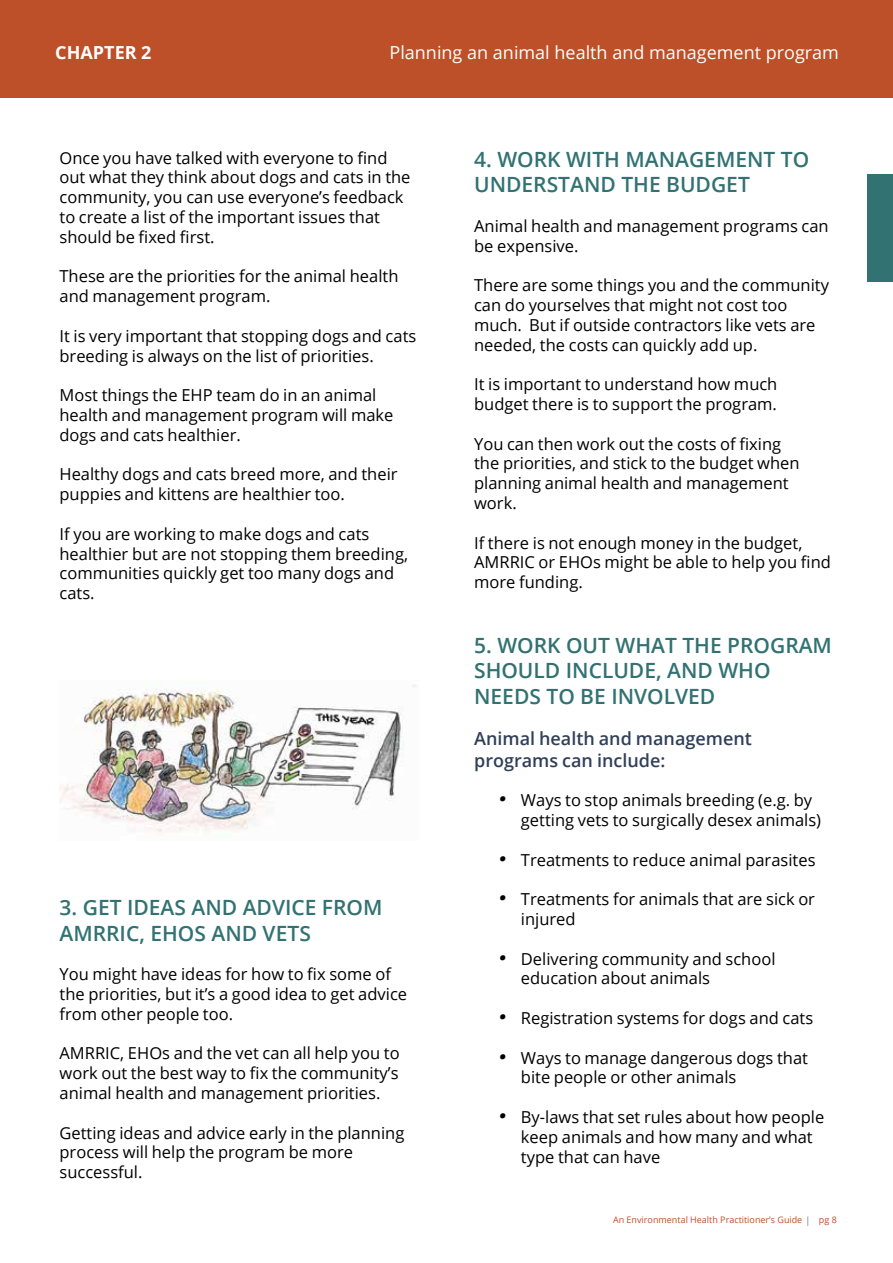
<style>
.page{position:relative;width:893px;height:1263px;background:#fff}
.page>*{position:absolute;margin:0;border:0;box-sizing:border-box;transform-origin:0 0}
.t1{font:600 21px/25.2px "Open Sans";color:#327272}
.t2{font:600 18px/21.6px "Open Sans";color:#304059}
.t3{font:18px "Open Sans";color:#fff}
.t4{font:700 18px "Open Sans";color:#fff}
.t5{font:16.5px/19.8px "Open Sans";color:#000}
.t6{font:9px "Open Sans";color:#bd5029}
.s1{font-family:"Richela Kids"}
</style>
<div class="page">
<div style="left:0;top:0;width:893px;height:98px;background:#bd5029"></div>
<img style="left:60px;top:680px;width:356px;height:155px">
<div style="left:867px;top:175px;width:26px;height:107px;background:#327272"></div>
<p class="t4" style="left:55px;top:40px;width:98px">CHAPTER 2</p>
<p class="t3" style="left:389px;top:40px;width:451px">Planning an animal health and management program</p>
<p class="t5" style="left:60px;top:147px;width:352px">Once you have talked with everyone to find out what they think about dogs and cats in the community, you can use everyone’s feedback to create a list of the important issues that should be fixed first.</p>
<p class="t5" style="left:60px;top:266px;width:340px">These are the priorities for the animal health and management program.</p>
<p class="t5" style="left:60px;top:325px;width:358px">It is very important that stopping dogs and cats breeding is always on the list of priorities.</p>
<p class="t5" style="left:60px;top:385px;width:335px">Most things the EHP team do in an animal health and management program will make dogs and cats healthier.</p>
<p class="t5" style="left:60px;top:464px;width:340px">Healthy dogs and cats breed more, and their puppies and kittens are healthier too.</p>
<p class="t5" style="left:60px;top:523px;width:350px">If you are working to make dogs and cats healthier but are not stopping them breeding, communities quickly get too many dogs and cats.</p>
<p class="t1" style="left:60px;top:895px;width:324px">3. GET IDEAS AND ADVICE FROM<br>AMRRIC, EHOS AND VETS</p>
<p class="t5" style="left:60px;top:964px;width:349px">You might have ideas for how to fix some of the priorities, but it’s a good idea to get advice from other people too.</p>
<p class="t5" style="left:60px;top:1043px;width:342px;text-align:justify">AMRRIC, EHOs and the vet can all help you to work out the best way to fix the community’s animal health and management priorities.</p>
<p class="t5" style="left:60px;top:1122px;width:346px">Getting ideas and advice early in the planning process will help the program be more successful.</p>
<p class="t1" style="left:474px;top:146px;width:337px">4. WORK WITH MANAGEMENT TO<br>UNDERSTAND THE BUDGET</p>
<p class="t5" style="left:474px;top:216px;width:356px">Animal health and management programs can be expensive.</p>
<p class="t5" style="left:474px;top:275px;width:356px">There are some things you and the community can do yourselves that might not cost too much. But if outside contractors like vets are needed, the costs can quickly add up.</p>
<p class="t5" style="left:474px;top:374px;width:305px">It is important to understand how much budget there is to support the program.</p>
<p class="t5" style="left:474px;top:433px;width:327px">You can then work out the costs of fixing the priorities, and stick to the budget when planning animal health and management work.</p>
<p class="t5" style="left:474px;top:532px;width:358px">If there is not enough money in the budget,<br>AMRRIC or EHOs might be able to help you find more funding.</p>
<p class="t1" style="left:474px;top:632px;width:359px">5. WORK OUT WHAT THE PROGRAM<br>SHOULD INCLUDE, AND WHO<br>NEEDS TO BE INVOLVED</p>
<p class="t2" style="left:474px;top:727px;width:279px">Animal health and management programs can include:</p>
<p class="t5" style="left:521px;top:790px;width:302px;text-indent:-21px"><span class="s1">•</span> Ways to stop animals breeding (e.g. by getting vets to surgically desex animals)</p>
<p class="t5" style="left:500px;top:849px;width:317px"><span class="s1">•</span> Treatments to reduce animal parasites</p>
<p class="t5" style="left:521px;top:889px;width:296px;text-indent:-21px"><span class="s1">•</span> Treatments for animals that are sick or injured</p>
<p class="t5" style="left:521px;top:948px;width:256px;text-indent:-21px"><span class="s1">•</span> Delivering community and school education about animals</p>
<p class="t5" style="left:500px;top:1008px;width:315px"><span class="s1">•</span> Registration systems for dogs and cats</p>
<p class="t5" style="left:521px;top:1047px;width:289px;text-indent:-21px"><span class="s1">•</span> Ways to manage dangerous dogs that bite people or other animals</p>
<p class="t5" style="left:521px;top:1107px;width:305px;text-indent:-21px"><span class="s1">•</span> By-laws that set rules about how people keep animals and how many and what type that can have</p>
<p class="t6" style="left:613px;top:1214px;width:191px">An Environmental Health Practitioner’s Guide</p>
<p class="t6" style="left:819px;top:1214px;width:19px">pg 8</p>
</div>
